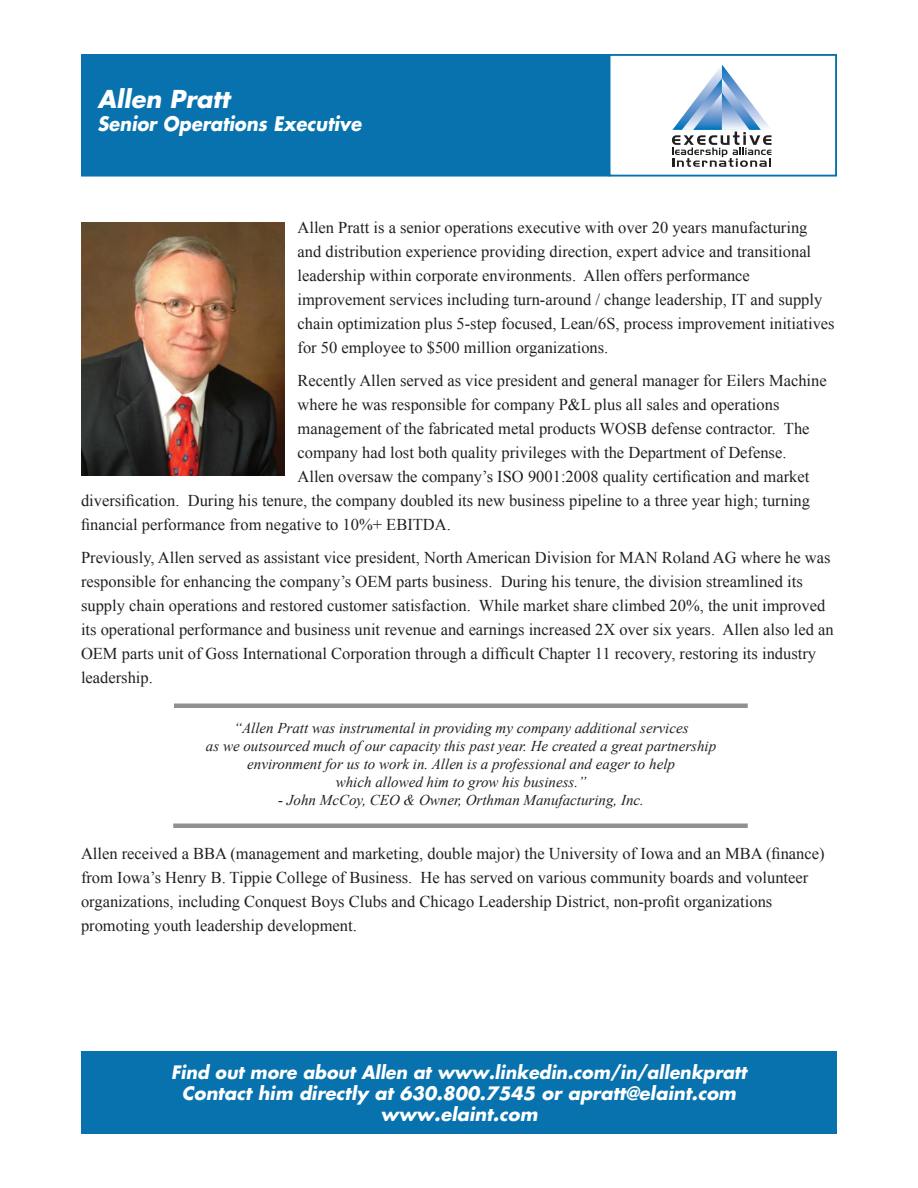
<style>
.page{position:relative;width:918px;height:1188px;background:#fff}
.page>*{position:absolute;margin:0;border:0;box-sizing:border-box;transform-origin:0 0}
.t1{font:italic 700 24px "Futura";color:#fff}
.t2{font:italic 700 19.5px "Futura";color:#fff;scale:.92 1}
.t3{font:italic 700 18px/21px "Futura";color:#fff;text-align:center;scale:.96 1}
.t4{font:italic 700 18px "Futura";color:#fff}
.t5{font:16.5px/24px "Times New Roman";color:#231f20}
.t6{font:italic 15px/18px "Times New Roman";color:#231f20;text-align:center}
</style>
<div class="page">
<div style="left:81px;top:1052px;width:756px;height:82px;background:#0772ad"></div>
<hr style="left:174px;top:704px;width:574px;height:4px;background:#918f8f">
<hr style="left:173px;top:824px;width:575px;height:4px;background:#918f8f">
<div style="left:81px;top:54px;width:529px;height:123px;background:#0772ad"></div>
<div style="left:609px;top:54px;width:228px;height:123px;border:2px solid #0772ad"></div>
<svg style="left:672px;top:65px;width:100px;height:102px"></svg>
<img style="left:81px;top:222px;width:203px;height:253px">
<p class="t1" style="left:98px;top:82px;width:134px">Allen Pratt</p>
<p class="t2" style="left:98px;top:110px;width:288px">Senior Operations Executive</p>
<p class="t5" style="left:298px;top:216px;width:539px">Allen Pratt is a senior operations executive with over 20 years manufacturing and distribution experience providing direction, expert advice and transitional leadership within corporate environments. Allen offers performance improvement services including turn-around / change leadership, IT and supply chain optimization plus 5-step focused, Lean/6S, process improvement initiatives for 50 employee to $500 million organizations.</p>
<p class="t5" style="left:298px;top:368px;width:531px">Recently Allen served as vice president and general manager for Eilers Machine</p>
<p class="t5" style="left:298px;top:392px;width:483px">where he was responsible for company P&amp;L plus all sales and operations</p>
<p class="t5" style="left:298px;top:416px;width:514px">management of the fabricated metal products WOSB defense contractor. The</p>
<p class="t5" style="left:298px;top:440px;width:490px">company had lost both quality privileges with the Department of Defense.</p>
<p class="t5" style="left:298px;top:464px;width:513px">Allen oversaw the company’s ISO 9001:2008 quality certification and market</p>
<p class="t5" style="left:81px;top:488px;width:731px">diversification. During his tenure, the company doubled its new business pipeline to a three year high; turning</p>
<p class="t5" style="left:81px;top:512px;width:371px">financial performance from negative to 10%+ EBITDA.</p>
<p class="t5" style="left:81px;top:545px;width:754px">Previously, Allen served as assistant vice president, North American Division for MAN Roland AG where he was responsible for enhancing the company’s OEM parts business. During his tenure, the division streamlined its supply chain operations and restored customer satisfaction. While market share climbed 20%, the unit improved its operational performance and business unit revenue and earnings increased 2X over six years. Allen also led an OEM parts unit of Goss International Corporation through a difficult Chapter 11 recovery, restoring its industry leadership.</p>
<p class="t6" style="left:206px;top:719px;width:512px">“Allen Pratt was instrumental in providing my company additional services<br>as we outsourced much of our capacity this past year. He created a great partnership environment for us to work in. Allen is a professional and eager to help<br>which allowed him to grow his business.”</p>
<p class="t6" style="left:278px;top:791px;width:367px">- John McCoy, CEO &amp; Owner, Orthman Manufacturing, Inc.</p>
<p class="t5" style="left:81px;top:842px;width:745px">Allen received a BBA (management and marketing, double major) the University of Iowa and an MBA (finance) from Iowa’s Henry B. Tippie College of Business. He has served on various community boards and volunteer organizations, including Conquest Boys Clubs and Chicago Leadership District, non-profit organizations promoting youth leadership development.</p>
<p class="t3" style="left:171px;top:1061px;width:601px">Find out more about Allen at www.linkedin.com/in/allenkpratt<br>Contact him directly at 630.800.7545 or apratt@elaint.com</p>
<p class="t4" style="left:380px;top:1102px;width:159px">www.elaint.com</p>
</div>
